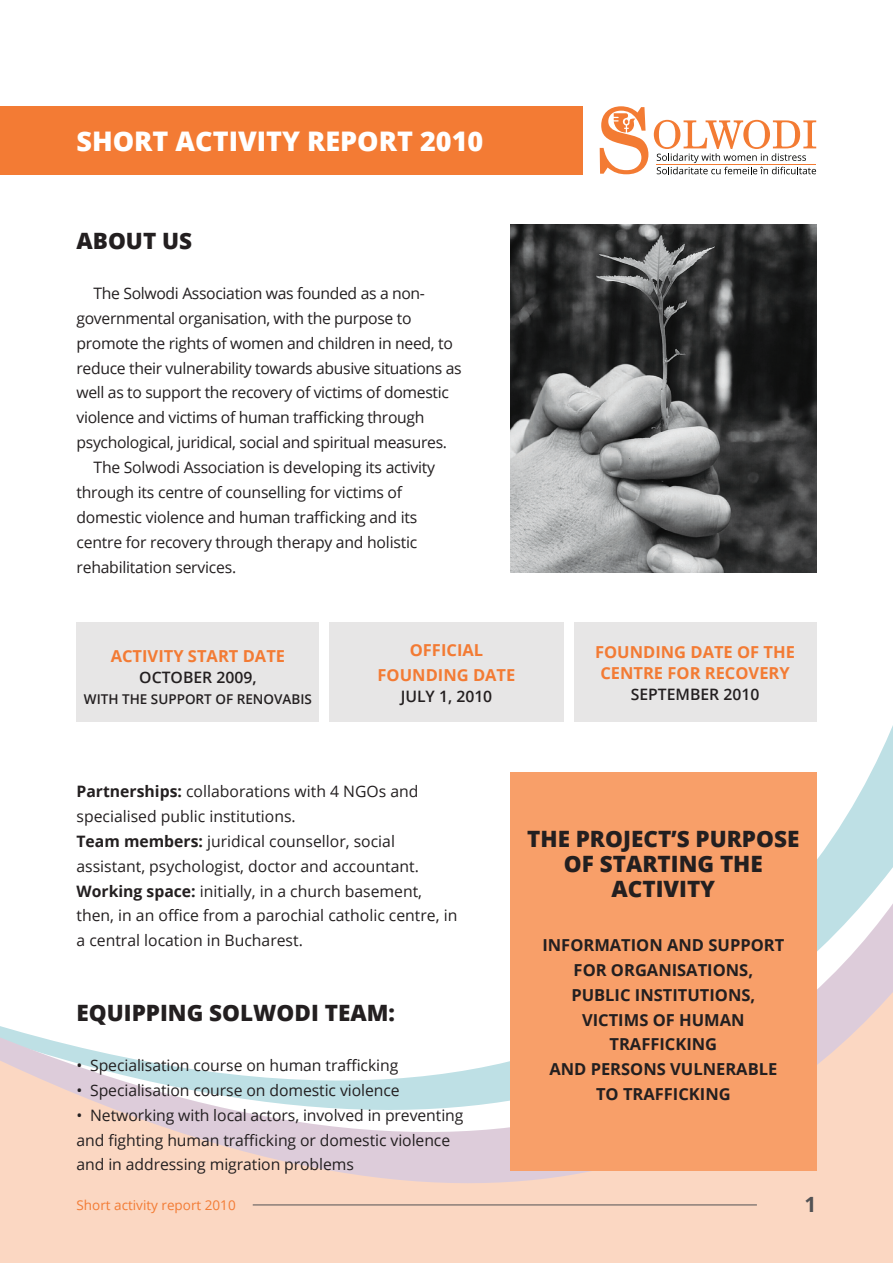
<style>
.page{position:relative;width:893px;height:1263px;background:#fff}
.page>*{position:absolute;margin:0;border:0;box-sizing:border-box;transform-origin:0 0}
.subtitlu-pagina{font:800 27px "Open Sans";color:#fff}
.subtitlu-pagina-2{font:800 22.5px/24.9px "Open Sans";color:#231f20;text-align:center}
.subtitlu-pagina-3{font:700 21px "Open Sans";color:#525254}
.text-de-fond{font:700 16.5px/24.9px "Open Sans";color:#231f20;text-align:center}
.text-de-fond-2{font:700 16.5px/21px "Open Sans";color:#f37b34;text-align:center}
.text-de-fond-3{font:15.75px/24.9px "Open Sans";letter-spacing:-.015em;color:#231f20}
.text-de-fond-4{font:600 15.75px "Open Sans";color:#231f20}
.text-de-fond-5{font:600 13.5px "Open Sans";color:#231f20}
.subtitlu-pagina-4{font:13.5px "Open Sans";color:#f37b34}
.s1{font-weight:700}
</style>
<div class="page">
<svg style="left:76px;top:668px;width:817px;height:204px"></svg>
<svg style="left:816px;top:872px;width:77px;height:95px"></svg>
<svg style="left:0;top:967px;width:893px;height:296px;fill:#fbd7c2"></svg>
<div style="left:510px;top:772px;width:306px;height:398px;background:#f89f69"></div>
<img style="left:510px;top:224px;width:306px;height:349px">
<hr style="left:253px;top:1205px;width:504px;height:1px;background:#525254">
<div style="left:0;top:106px;width:582px;height:68px;background:#f37b34"></div>
<svg style="left:600px;top:106px;width:48px;height:68px"></svg>
<svg style="left:654px;top:120px;width:162px;height:54px"></svg>
<hr style="left:656px;top:164px;width:160px;height:1px;background:#f37b33">
<div style="left:77px;top:623px;width:242px;height:99px;background:#e7e6e6"></div>
<div style="left:329px;top:623px;width:235px;height:99px;background:#e7e6e6"></div>
<div style="left:574px;top:623px;width:242px;height:99px;background:#e7e6e6"></div>
<p class="subtitlu-pagina" style="left:77px;top:120px;width:408px">SHORT ACTIVITY REPORT 2010</p>
<p class="subtitlu-pagina-2" style="left:77px;top:227px;width:117px">ABOUT US</p>
<p class="text-de-fond-3" style="left:77px;top:280px;width:387px;text-indent:17px">The Solwodi Association was founded as a non&shy;governmental organisation, with the purpose to promote the rights of women and children in need, to reduce their vulnerability towards abusive situations as well as to support the recovery of victims of domestic violence and victims of human trafficking through psychological, juridical, social and spiritual measures.</p>
<p class="text-de-fond-3" style="left:77px;top:455px;width:360px;text-indent:17px">The Solwodi Association is developing its activity through its centre of counselling for victims of domestic violence and human trafficking and its centre for recovery through therapy and holistic rehabilitation services.</p>
<p class="text-de-fond-2" style="left:111px;top:645px;width:176px">ACTIVITY START DATE</p>
<p class="text-de-fond-4" style="left:139px;top:666px;width:119px">OCTOBER 2009,</p>
<p class="text-de-fond-5" style="left:84px;top:689px;width:229px">WITH THE SUPPORT OF RENOVABIS</p>
<p class="text-de-fond-2" style="left:410px;top:639px;width:75px">OFFICIAL</p>
<p class="text-de-fond-2" style="left:378px;top:664px;width:139px">FOUNDING DATE</p>
<p class="text-de-fond-4" style="left:401px;top:685px;width:93px">JULY 1, 2010</p>
<p class="text-de-fond-2" style="left:595px;top:641px;width:201px">FOUNDING DATE OF THE<br>CENTRE FOR RECOVERY</p>
<p class="text-de-fond-4" style="left:631px;top:683px;width:130px">SEPTEMBER 2010</p>
<p class="text-de-fond-3" style="left:77px;top:778px;width:343px"><span class="s1">Partnerships:</span> collaborations with 4 NGOs and specialised public institutions.</p>
<p class="text-de-fond-3" style="left:77px;top:828px;width:344px"><span class="s1">Team members:</span> juridical counsellor, social assistant, psychologist, doctor and accountant.</p>
<p class="text-de-fond-3" style="left:77px;top:878px;width:382px"><span class="s1">Working space:</span> initially, in a church basement, then, in an office from a parochial catholic centre, in a central location in Bucharest.</p>
<p class="subtitlu-pagina-2" style="left:77px;top:999px;width:320px">EQUIPPING SOLWODI TEAM:</p>
<p class="text-de-fond-3" style="left:77px;top:1052px;width:323px">• Specialisation course on human trafficking</p>
<p class="text-de-fond-3" style="left:77px;top:1077px;width:325px">• Specialisation course on domestic violence</p>
<p class="text-de-fond-3" style="left:77px;top:1102px;width:388px">• Networking with local actors, involved in preventing and fighting human trafficking or domestic violence and in addressing migration problems</p>
<p class="subtitlu-pagina-2" style="left:527px;top:825px;width:274px">THE PROJECT’S PURPOSE<br>OF STARTING THE<br>ACTIVITY</p>
<p class="text-de-fond" style="left:542px;top:932px;width:243px">INFORMATION AND SUPPORT</p>
<p class="text-de-fond" style="left:574px;top:957px;width:181px">FOR ORGANISATIONS,</p>
<p class="text-de-fond" style="left:571px;top:982px;width:185px">PUBLIC INSTITUTIONS,</p>
<p class="text-de-fond" style="left:582px;top:1007px;width:164px">VICTIMS OF HUMAN<br>TRAFFICKING</p>
<p class="text-de-fond" style="left:549px;top:1056px;width:229px">AND PERSONS VULNERABLE</p>
<p class="text-de-fond" style="left:596px;top:1081px;width:136px">TO TRAFFICKING</p>
<p class="subtitlu-pagina-4" style="left:77px;top:1196px;width:161px">Short activity report 2010</p>
<p class="subtitlu-pagina-3" style="left:804px;top:1189px;width:13px">1</p>
</div>
